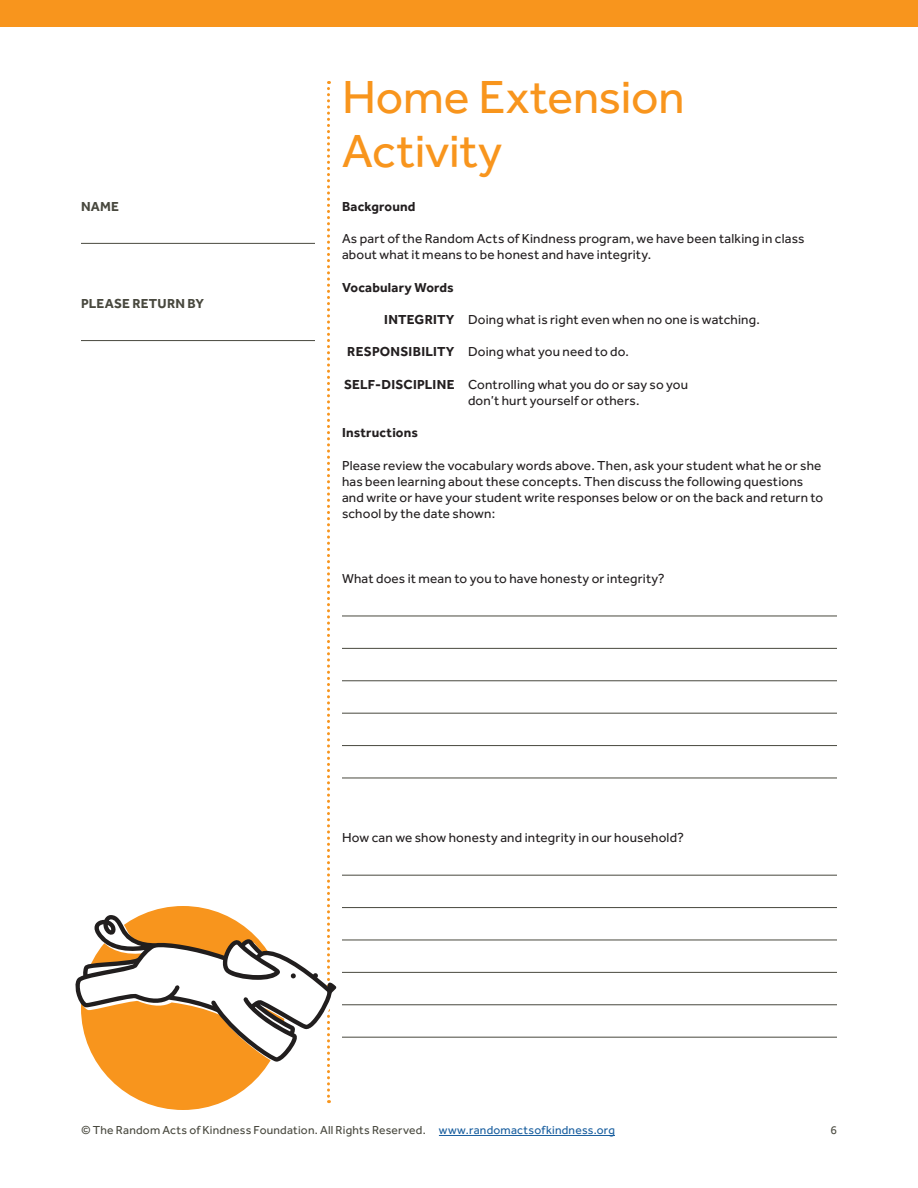
<style>
.page{position:relative;width:918px;height:1188px;background:#fff}
.page>*{position:absolute;margin:0;border:0;box-sizing:border-box;transform-origin:0 0}
.Headline{font:48px/54px "Effra";letter-spacing:-.005em;color:#f8951d}
.Definition_List{font:13.5px/16.2px "Effra";letter-spacing:.015em;color:#231f20}
.t1{font:700 13.5px "Effra";letter-spacing:.015em;color:#231f20}
.Sidebar_Text_Header{font:700 13.5px "Effra";letter-spacing:.015em;color:#48483e}
.t2{font:12px "Effra";letter-spacing:.02em;color:#48483e}
.s1{font-weight:700}
.s2{color:#175d9e}
</style>
<div class="page">
<hr style="left:439px;top:1135px;width:176px;height:1px;background:#175d9e">
<hr style="left:342px;top:616px;width:495px;height:1px;background:#48483e">
<hr style="left:342px;top:648px;width:495px;height:1px;background:#48483e">
<hr style="left:342px;top:680px;width:495px;height:1px;background:#48483e">
<hr style="left:342px;top:713px;width:495px;height:1px;background:#48483e">
<hr style="left:342px;top:745px;width:495px;height:1px;background:#48483e">
<hr style="left:342px;top:778px;width:495px;height:1px;background:#48483e">
<hr style="left:342px;top:875px;width:495px;height:1px;background:#48483e">
<hr style="left:342px;top:907px;width:495px;height:1px;background:#48483e">
<hr style="left:342px;top:940px;width:495px;height:1px;background:#48483e">
<hr style="left:342px;top:972px;width:495px;height:1px;background:#48483e">
<hr style="left:342px;top:1004px;width:495px;height:1px;background:#48483e">
<hr style="left:342px;top:1037px;width:495px;height:1px;background:#48483e">
<div style="left:0;top:0;width:918px;height:27px;background:#f8951d"></div>
<svg style="left:75px;top:81px;width:262px;height:1022px"></svg>
<p class="Sidebar_Text_Header" style="left:81px;top:198px;width:40px">NAME</p>
<p class="Sidebar_Text_Header" style="left:81px;top:295px;width:125px">PLEASE RETURN BY</p>
<p class="Headline" style="left:342px;top:70px;width:344px">Home Extension<br>Activity</p>
<p class="t1" style="left:342px;top:198px;width:75px">Background</p>
<p class="Definition_List" style="left:342px;top:230px;width:464px">As part of the Random Acts of Kindness program, we have been talking in class about what it means to be honest and have integrity.</p>
<p class="t1" style="left:342px;top:279px;width:113px">Vocabulary Words</p>
<p class="Definition_List" style="left:384px;top:311px;width:377px"><span class="s1">INTEGRITY</span> Doing what is right even when no one is watching.</p>
<p class="Definition_List" style="left:347px;top:344px;width:283px"><span class="s1">RESPONSIBILITY</span> Doing what you need to do.</p>
<p class="Definition_List" style="left:468px;top:376px;width:222px;text-indent:-124px"><span class="s1">SELF-DISCIPLINE</span> Controlling what you do or say so you don’t hurt yourself or others.</p>
<p class="t1" style="left:342px;top:425px;width:77px">Instructions</p>
<p class="Definition_List" style="left:342px;top:457px;width:483px">Please review the vocabulary words above. Then, ask your student what he or she has been learning about these concepts. Then discuss the following questions and write or have your student write responses below or on the back and return to school by the date shown:</p>
<p class="Definition_List" style="left:342px;top:570px;width:324px">What does it mean to you to have honesty or integrity?</p>
<p class="Definition_List" style="left:342px;top:830px;width:344px">How can we show honesty and integrity in our household?</p>
<p class="t2" style="left:81px;top:1123px;width:535px">© The Random Acts of Kindness Foundation. All Rights Reserved. <span class="s2">www.randomactsofkindness.org</span></p>
<p class="t2" style="left:830px;top:1123px;width:8px">6</p>
</div>
